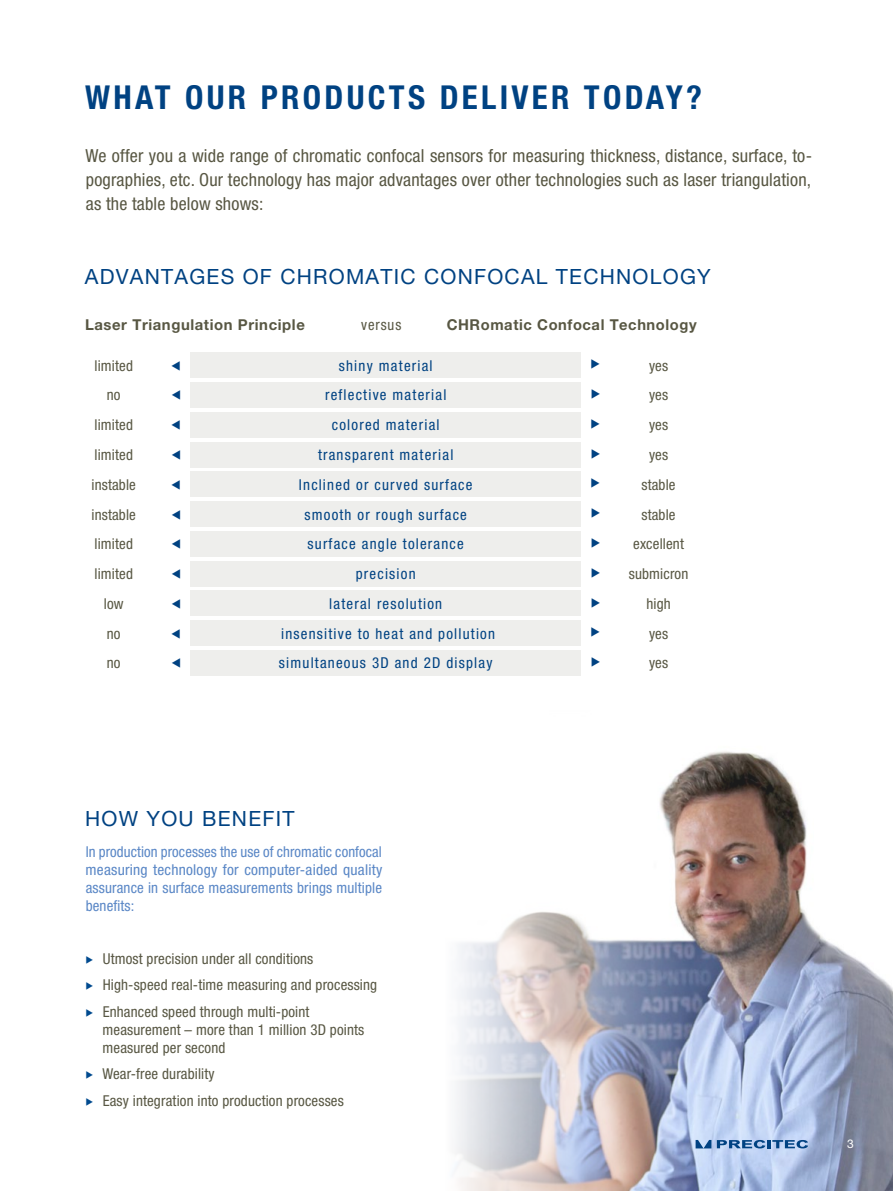
<style>
.page{position:relative;width:893px;height:1191px;background:#fff}
.page>*{position:absolute;margin:0;border:0;box-sizing:border-box;transform-origin:0 0}
.t1{font:700 condensed 33px "Helvetica Neue LT Pro";letter-spacing:.1em;color:#004282}
.t2{font:21px "Helvetica Neue LT Pro";letter-spacing:.06em;color:#004282}
.t3{font:condensed 18px/24px "Helvetica Neue LT Pro";letter-spacing:.01em;color:#585743;text-align:justify}
.t4{font:condensed 15px/26.5px "Helvetica Neue LT Pro";letter-spacing:.01em;color:#585743}
.t5{font:condensed 15px "Helvetica Neue LT Pro";letter-spacing:.08em;color:#004282}
.t6{font:condensed 15px/18px "Helvetica Neue LT Pro";letter-spacing:.01em;color:#5a87c6;text-align:justify}
.t7{font:700 15px "Helvetica Neue LT Pro";letter-spacing:.04em;color:#585743}
.t8{font:12px "Helvetica Neue LT Pro";color:#fff}
.s1{color:#004a8f}
</style>
<div class="page">
<img style="left:456px;top:776px;width:437px;height:415px">
<svg style="left:696px;top:1140px;width:15px;height:8px"></svg>
<svg style="left:717px;top:1140px;width:91px;height:8px"></svg>
<div style="left:190px;top:620px;width:391px;height:26px;background:#eeeeec"></div>
<div style="left:190px;top:650px;width:391px;height:26px;background:#eeeeec"></div>
<div style="left:190px;top:590px;width:391px;height:26px;background:#eeeeec"></div>
<div style="left:190px;top:561px;width:391px;height:25px;background:#eeeeec"></div>
<div style="left:190px;top:531px;width:391px;height:25px;background:#eeeeec"></div>
<div style="left:190px;top:501px;width:391px;height:26px;background:#eeeeec"></div>
<div style="left:190px;top:471px;width:391px;height:26px;background:#eeeeec"></div>
<div style="left:190px;top:442px;width:391px;height:25px;background:#eeeeec"></div>
<div style="left:190px;top:412px;width:391px;height:25px;background:#eeeeec"></div>
<div style="left:190px;top:382px;width:391px;height:26px;background:#eeeeec"></div>
<div style="left:190px;top:352px;width:391px;height:26px;background:#eeeeec"></div>
<h1 class="t1" style="left:85px;top:77px;width:618px">WHAT OUR PRODUCTS DELIVER TODAY?</h1>
<p class="t3" style="left:85px;top:143px;width:728px">We offer you a wide range of chromatic confocal sensors for measuring thickness, distance, surface, to&shy;pographies, etc. Our technology has major advantages over other technologies such as laser triangulation, as the table below shows:</p>
<h2 class="t2" style="left:85px;top:264px;width:627px">ADVANTAGES OF CHROMATIC CONFOCAL TECHNOLOGY</h2>
<p class="t7" style="left:85px;top:316px;width:221px">Laser Triangulation Principle</p>
<p class="t4" style="left:361px;top:311px;width:42px">versus</p>
<p class="t7" style="left:447px;top:316px;width:251px">CHRomatic Confocal Technology</p>
<p class="t4" style="left:95px;top:352px;width:40px">limited</p>
<p class="t5" style="left:339px;top:357px;width:95px">shiny material</p>
<p class="t4" style="left:649px;top:352px;width:21px">yes</p>
<p class="t4" style="left:107px;top:382px;width:15px">no</p>
<p class="t5" style="left:325px;top:386px;width:123px">reflective material</p>
<p class="t4" style="left:649px;top:382px;width:21px">yes</p>
<p class="t4" style="left:95px;top:411px;width:40px">limited</p>
<p class="t5" style="left:332px;top:416px;width:109px">colored material</p>
<p class="t4" style="left:649px;top:411px;width:21px">yes</p>
<p class="t4" style="left:95px;top:441px;width:40px">limited</p>
<p class="t5" style="left:318px;top:446px;width:137px">transparent material</p>
<p class="t4" style="left:649px;top:441px;width:21px">yes</p>
<p class="t4" style="left:92px;top:471px;width:46px">instable</p>
<p class="t5" style="left:299px;top:476px;width:175px">Inclined or curved surface</p>
<p class="t4" style="left:641px;top:471px;width:36px">stable</p>
<p class="t4" style="left:92px;top:501px;width:46px">instable</p>
<p class="t5" style="left:304px;top:505px;width:164px">smooth or rough surface</p>
<p class="t4" style="left:641px;top:501px;width:36px">stable</p>
<p class="t4" style="left:95px;top:530px;width:40px">limited</p>
<p class="t5" style="left:308px;top:535px;width:158px">surface angle tolerance</p>
<p class="t4" style="left:633px;top:530px;width:52px">excellent</p>
<p class="t4" style="left:95px;top:560px;width:40px">limited</p>
<p class="t5" style="left:356px;top:565px;width:61px">precision</p>
<p class="t4" style="left:629px;top:560px;width:61px">submicron</p>
<p class="t4" style="left:104px;top:590px;width:21px">low</p>
<p class="t5" style="left:329px;top:595px;width:114px">lateral resolution</p>
<p class="t4" style="left:646px;top:590px;width:26px">high</p>
<p class="t4" style="left:107px;top:620px;width:15px">no</p>
<p class="t5" style="left:281px;top:624px;width:215px">insensitive to heat and pollution</p>
<p class="t4" style="left:649px;top:620px;width:21px">yes</p>
<p class="t4" style="left:107px;top:649px;width:15px">no</p>
<p class="t5" style="left:279px;top:654px;width:215px">simultaneous 3D and 2D display</p>
<p class="t4" style="left:649px;top:649px;width:21px">yes</p>
<h2 class="t2" style="left:85px;top:806px;width:211px">HOW YOU BENEFIT</h2>
<p class="t6" style="left:86px;top:842px;width:298px">In production processes the use of chromatic confocal measuring technology for computer-aided quality assurance in surface measurements brings multiple benefits:</p>
<p class="t4" style="left:85px;top:945px;width:294px"><span class="s1">▶</span> Utmost precision under all conditions<br><span class="s1">▶</span> High-speed real-time measuring and processing <span class="s1">▶</span> Enhanced speed through multi-point</p>
<p class="t4" style="left:103px;top:1020px;width:263px;line-height:18px">measurement – more than 1 million 3D points measured per second</p>
<p class="t4" style="left:85px;top:1060px;width:260px"><span class="s1">▶</span> Wear-free durability<br><span class="s1">▶</span> Easy integration into production processes</p>
<p class="t8" style="left:847px;top:1137px;width:8px">3</p>
</div>
